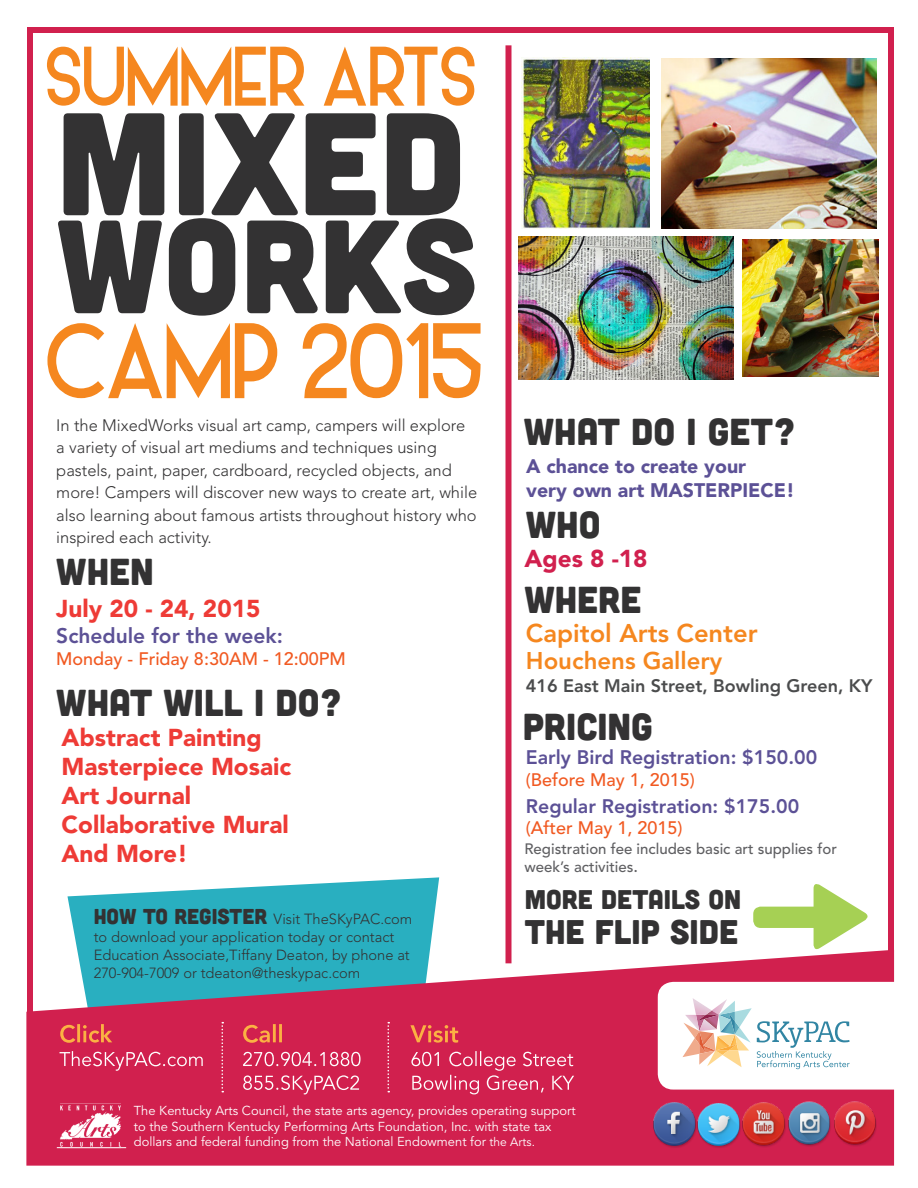
<style>
.page{position:relative;width:918px;height:1188px;background:#fff}
.page>*{position:absolute;margin:0;border:0;box-sizing:border-box;transform-origin:0 0}
.t1{font:145.65px "Cubano";color:#333233}
.t2{font:132.45px "Cubano";color:#333233}
.t3{font:93.9px "Alpaca Scarlett Demo";color:#f5871f;scale:.9 1}
.t4{font:73.8px "Alpaca Scarlett Demo";color:#f5871f;scale:.9 1}
.t5{font:37.5px "Cubano";color:#333233}
.t6{font:34.2px "Cubano";color:#333233}
.t7{font:27px "Cubano";color:#333233}
.t8{font:800 25.5px "Avenir LT Std";color:#f5871f}
.t9{font:900 24.3px "Avenir LT Std";color:#ee3b36}
.t10{font:900 24.3px "Avenir LT Std";color:#d1204e}
.t11{font:800 24px "Avenir LT Std";color:#f5871f}
.t12{font:800 21px "Avenir LT Std";color:#5c5196}
.t13{font:800 19.5px "Avenir LT Std";color:#5c5196}
.t14{font:900 19.5px "Avenir LT Std";color:#5c5196}
.t15{font:500 18px "Avenir LT Std";color:#f15921}
.t16{font:800 18px "Avenir LT Std";color:#4b4c4d}
.t17{font:300 16.5px/22.5px "Avenir LT Std";color:#333233}
.t18{font:500 15px/18px "Avenir LT Std";color:#5f5f62}
.t19{font:300 14.7px/18px "Avenir LT Std";color:#333233}
.t20{font:12.9px/15.5px "Avenir LT Std";color:#fff}
.s1{font-family:"Cubano";font-weight:400;font-size:21.45px}
.s2{font-size:16.5px}
.s3{font-size:12px}
</style>
<div class="page">
<div style="left:27px;top:27px;width:867px;height:1049px;border:6px solid #d1204e"></div>
<svg style="left:68px;top:877px;width:371px;height:73px;background:#4abbc9"></svg>
<svg style="left:26px;top:950px;width:868px;height:216px;background:#c0446a"></svg>
<svg style="left:221px;top:1022px;width:2px;height:70px"></svg>
<svg style="left:387px;top:1022px;width:2px;height:70px"></svg>
<svg style="left:60px;top:1051px;width:143px;height:20px;background:#d8446b"></svg>
<svg style="left:60px;top:1024px;width:52px;height:19px"></svg>
<svg style="left:411px;top:1051px;width:163px;height:43px;background:#d74168"></svg>
<svg style="left:410px;top:1025px;width:48px;height:18px"></svg>
<svg style="left:243px;top:1075px;width:116px;height:19px;background:#d94c71"></svg>
<svg style="left:243px;top:1052px;width:118px;height:14px;background:#dc597b"></svg>
<svg style="left:243px;top:1024px;width:39px;height:19px"></svg>
<img style="left:58px;top:1103px;width:67px;height:44px">
<hr style="left:57px;top:1147px;width:69px;height:1px;background:#fff">
<svg style="left:658px;top:982px;width:236px;height:108px"></svg>
<img style="left:651px;top:1100px;width:226px;height:48px">
<div style="left:506px;top:45px;width:6px;height:918px;background:#d1204e"></div>
<svg style="left:814px;top:884px;width:57px;height:68px"></svg>
<div style="left:753px;top:907px;width:74px;height:21px;background:#a6d054;border-radius:7px"></div>
<img style="left:661px;top:59px;width:216px;height:169px">
<img style="left:522px;top:57px;width:128px;height:172px">
<img style="left:519px;top:236px;width:214px;height:143px">
<img style="left:742px;top:240px;width:136px;height:137px">
<p class="t4" style="left:45px;top:28px;width:481px">SUMMER ARTS</p>
<p class="t1" style="left:56px;top:70px;width:411px">MIXED</p>
<p class="t2" style="left:56px;top:181px;width:423px">WORKS</p>
<p class="t3" style="left:45px;top:299px;width:488px">CAMP 2015</p>
<p class="t17" style="left:56px;top:414px;width:422px">In the MixedWorks visual art camp, campers will explore a variety of visual art mediums and techniques using pastels, paint, paper, cardboard, recycled objects, and more! Campers will discover new ways to create art, while also learning about famous artists throughout history who inspired each activity.</p>
<p class="t5" style="left:56px;top:547px;width:99px">WHEN</p>
<p class="t9" style="left:56px;top:594px;width:206px">July 20 - 24, 2015</p>
<p class="t12" style="left:56px;top:623px;width:228px">Schedule for the week:</p>
<p class="t15" style="left:56px;top:649px;width:291px">Monday - Friday 8:30AM - 12:00PM</p>
<p class="t5" style="left:56px;top:679px;width:287px">WHAT WILL I DO?</p>
<p class="t9" style="left:62px;top:722px;width:202px">Abstract Painting</p>
<p class="t9" style="left:62px;top:752px;width:231px">Masterpiece Mosaic</p>
<p class="t9" style="left:62px;top:781px;width:131px">Art Journal</p>
<p class="t9" style="left:62px;top:810px;width:229px">Collaborative Mural</p>
<p class="t9" style="left:62px;top:839px;width:128px">And More!</p>
<p class="t19" style="left:94px;top:910px;width:320px"><span class="s1">HOW TO REGISTER</span> Visit TheSKyPAC.com to download your application today or contact Education Associate,Tiffany Deaton, by phone at 270-904-7009 or tdeaton@theskypac.com</p>
<p class="t5" style="left:524px;top:408px;width:273px">WHAT DO I GET?</p>
<p class="t14" style="left:526px;top:455px;width:221px">A chance to create your</p>
<p class="t14" style="left:526px;top:479px;width:270px">very own art MASTERPIECE!</p>
<p class="t5" style="left:526px;top:500px;width:76px">WHO</p>
<p class="t10" style="left:524px;top:544px;width:125px">Ages 8 -18</p>
<p class="t5" style="left:524px;top:576px;width:118px">WHERE</p>
<p class="t8" style="left:526px;top:618px;width:233px">Capitol Arts Center</p>
<p class="t11" style="left:526px;top:647px;width:198px">Houchens Gallery</p>
<p class="t16" style="left:526px;top:675px;width:348px">416 East Main Street, Bowling Green, KY</p>
<p class="t5" style="left:523px;top:703px;width:132px">PRICING</p>
<p class="t13" style="left:526px;top:746px;width:293px">Early Bird Registration: $150.00</p>
<p class="t15" style="left:526px;top:769px;width:171px">(Before May 1, 2015)</p>
<p class="t13" style="left:526px;top:794px;width:275px">Regular Registration: $175.00</p>
<p class="t15" style="left:526px;top:818px;width:158px">(After May 1, 2015)</p>
<p class="t18" style="left:524px;top:840px;width:314px">Registration fee includes basic art supplies for week’s activities<span class="s2">.</span></p>
<p class="t7" style="left:525px;top:883px;width:218px">MORE DETAILS ON</p>
<p class="t6" style="left:525px;top:910px;width:215px">THE FLIP SIDE</p>
<p class="t20" style="left:134px;top:1103px;width:443px">The Kentucky Arts Council, the state arts agency, provides operating support to the Southern Kentucky Performing Arts Foundation, Inc. with state tax dollars and federal funding from the National Endowment for <span class="s3">the Arts.</span></p>
</div>
